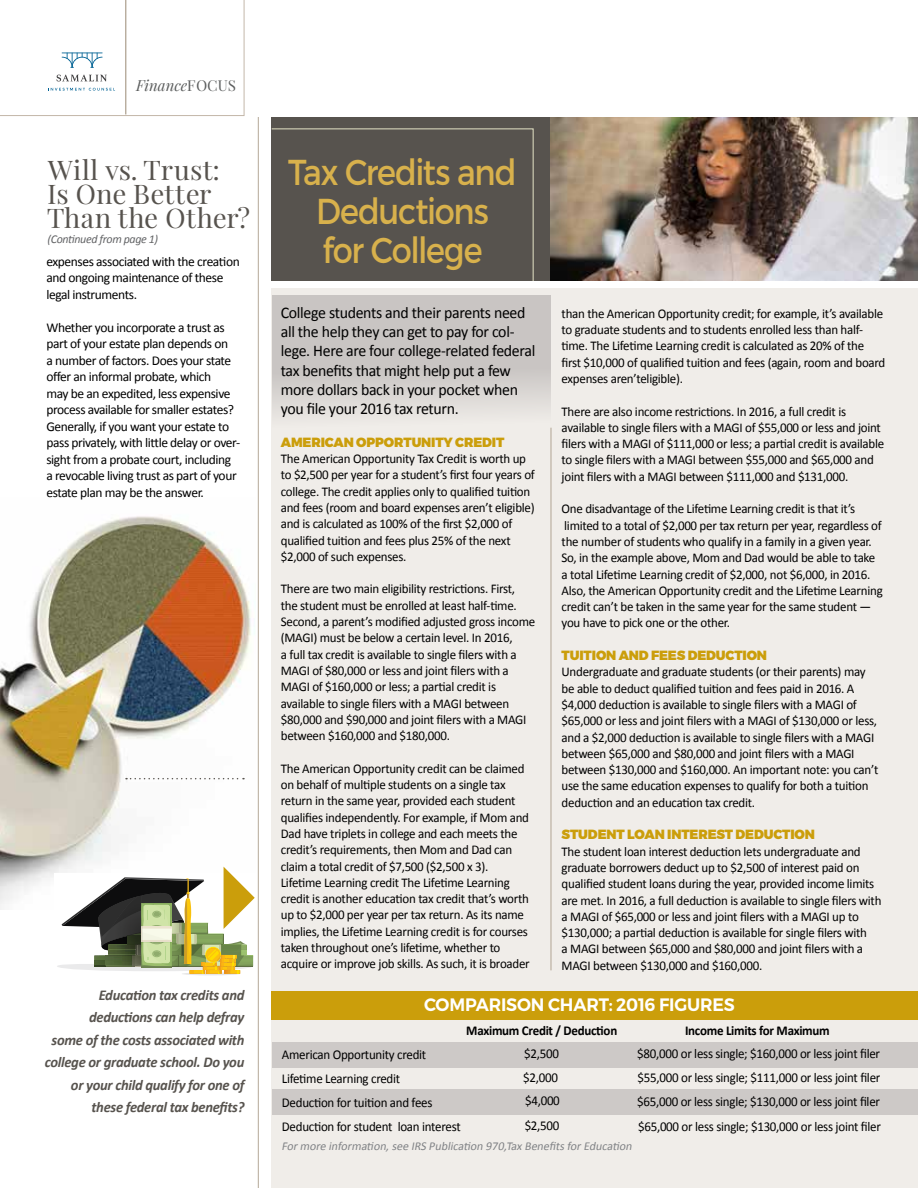
<style>
.page{position:relative;width:918px;height:1188px;background:#fff}
.page>*{position:absolute;margin:0;border:0;box-sizing:border-box;transform-origin:0 0}
.t1{font:36px/39px "Montserrat";letter-spacing:-.04em;color:#d8b14c;text-align:center;scale:.89 1}
.t2{font:27px/24px "Playfair Display";letter-spacing:.015em;color:#57534e}
.t3{font:600 18px "Montserrat";letter-spacing:-.01em;color:#fff;scale:.96 1}
.t4{font:16.35px/19.2px "Calibri";letter-spacing:-.02em;color:#000}
.t5{font:italic 700 15px/22.5px "Calibri";letter-spacing:-.02em;color:#57534e;text-align:right}
.t6{font:italic 15px "Playfair Display";color:#5c5e5e}
.t7{font:13.5px/16.5px "Calibri";letter-spacing:-.03em;color:#000}
.t8{font:13.5px/24px "Calibri";letter-spacing:-.03em;color:#000;scale:.96 1}
.t9{font:700 13.5px "Calibri";letter-spacing:-.02em;color:#000;scale:.96 1}
.t10{font:13.35px/16.4px "Calibri";letter-spacing:-.02em;color:#000}
.t11{font:900 13.35px "Montserrat";letter-spacing:-.01em;color:#cb9e0b}
.t12{font:italic 12px "Calibri";color:#808285}
.t13{font:italic 12px "Calibri";letter-spacing:-.03em;color:#636466}
.s1{font-style:normal}
</style>
<div class="page">
<div style="left:272px;top:284px;width:646px;height:904px;background:#f0ede9"></div>
<div style="left:272px;top:1042px;width:646px;height:26px;background:#cdc9c7"></div>
<div style="left:272px;top:1089px;width:646px;height:26px;background:#cdc9c7"></div>
<img style="left:0;top:516px;width:251px;height:393px">
<div style="left:272px;top:115px;width:644px;height:168px;background:#57534e"></div>
<svg style="left:271px;top:128px;width:263px;height:153px"></svg>
<svg style="left:0;top:0;width:245px;height:116px"></svg>
<hr style="left:551px;top:428px;width:1px;height:542px;background:#9b8b75">
<hr style="left:258px;top:117px;width:1px;height:1071px;background:#9b8b75">
<img style="left:551px;top:117px;width:367px;height:164px">
<div style="left:272px;top:295px;width:279px;height:133px;background:linear-gradient(to bottom,#bfbbb9,#e4e1dd)"></div>
<div style="left:272px;top:991px;width:646px;height:28px;background:#cb9e0b"></div>
<div style="left:54px;top:873px;width:203px;height:108px;background:#fff"></div>
<svg style="left:57px;top:867px;width:198px;height:108px"></svg>
<svg style="left:126px;top:778px;width:118px;height:1px"></svg>
<div style="left:260px;top:281px;width:658px;height:6px;background:#fff"></div>
<div style="left:248px;top:104px;width:670px;height:13px;background:#fff"></div>
<p class="t6" style="left:136px;top:76px;width:102px">Finance<span class="s1">FOCUS</span></p>
<h2 class="t2" style="left:48px;top:157px;width:204px">Will vs. Trust:<br>Is One Better<br>Than the Other?</h2>
<p class="t13" style="left:48px;top:232px;width:112px">(Continued from page 1)</p>
<p class="t7" style="left:46px;top:252px;width:195px">expenses associated with the creation and ongoing maintenance of these legal instruments.</p>
<p class="t7" style="left:46px;top:318px;width:195px">Whether you incorporate a trust as part of your estate plan depends on<br>a number of factors. Does your state offer an informal probate, which<br>may be an expedited, less expensive process available for smaller estates?<br>Generally, if you want your estate to pass privately, with little delay or over&shy;sight from a probate court, including a revocable living trust as part of your estate plan may be the answer.</p>
<p class="t5" style="left:45px;top:983px;width:201px">Education tax credits and deductions can help defray<br>some of the costs associated with college or graduate school. Do you or your child qualify for one of these federal tax benefits?</p>
<h1 class="t1" style="left:288px;top:153px;width:258px">Tax Credits and<br>Deductions<br>for College</h1>
<p class="t4" style="left:281px;top:302px;width:256px">College students and their parents need all the help they can get to pay for col&shy;lege. Here are four college-related federal tax benefits that might help put a few more dollars back in your pocket when you file your 2016 tax return.</p>
<p class="t11" style="left:281px;top:434px;width:225px">AMERICAN OPPORTUNITY CREDIT</p>
<p class="t10" style="left:281px;top:450px;width:256px">The American Opportunity Tax Credit is worth up to $2,500 per year for a student’s first four years of college. The credit applies only to qualified tuition and fees (room and board expenses aren’t eligible) and is calculated as 100% of the first $2,000 of qualified tuition and fees plus 25% of the next $2,000 of such expenses.</p>
<p class="t10" style="left:281px;top:580px;width:256px">There are two main eligibility restrictions. First, the student must be enrolled at least half-time.<br>Second, a parent’s modified adjusted gross income (MAGI) must be below a certain level. In 2016,<br>a full tax credit is available to single filers with a MAGI of $80,000 or less and joint filers with a MAGI of $160,000 or less; a partial credit is available to single filers with a MAGI between $80,000 and $90,000 and joint filers with a MAGI between $160,000 and $180,000.</p>
<p class="t10" style="left:281px;top:760px;width:251px">The American Opportunity credit can be claimed on behalf of multiple students on a single tax return in the same year, provided each student qualifies independently. For example, if Mom and Dad have triplets in college and each meets the credit’s requirements, then Mom and Dad can claim a total credit of $7,500 ($2,500 x 3).<br>Lifetime Learning credit The Lifetime Learning credit is another education tax credit that’s worth up to $2,000 per year per tax return. As its name implies, the Lifetime Learning credit is for courses taken throughout one’s lifetime, whether to acquire or improve job skills. As such, it is broader</p>
<p class="t10" style="left:562px;top:305px;width:325px">than the American Opportunity credit; for example, it’s available to graduate students and to students enrolled less than half&shy;time. The Lifetime Learning credit is calculated as 20% of the first $10,000 of qualified tuition and fees (again, room and board expenses aren’teligible).</p>
<p class="t10" style="left:562px;top:402px;width:324px">There are also income restrictions. In 2016, a full credit is available to single filers with a MAGI of $55,000 or less and joint filers with a MAGI of $111,000 or less; a partial credit is available to single filers with a MAGI between $55,000 and $65,000 and joint filers with a MAGI between $111,000 and $131,000.</p>
<p class="t10" style="left:562px;top:500px;width:323px">One disadvantage of the Lifetime Learning credit is that it’s limited to a total of $2,000 per tax return per year, regardless of the number of students who qualify in a family in a given year.<br>So, in the example above, Mom and Dad would be able to take a total Lifetime Learning credit of $2,000, not $6,000, in 2016.<br>Also, the American Opportunity credit and the Lifetime Learning credit can’t be taken in the same year for the same student — you have to pick one or the other.</p>
<p class="t11" style="left:562px;top:647px;width:207px">TUITION AND FEES DEDUCTION</p>
<p class="t10" style="left:562px;top:663px;width:318px">Undergraduate and graduate students (or their parents) may be able to deduct qualified tuition and fees paid in 2016. A $4,000 deduction is available to single filers with a MAGI of $65,000 or less and joint filers with a MAGI of $130,000 or less, and a $2,000 deduction is available to single filers with a MAGI between $65,000 and $80,000 and joint filers with a MAGI between $130,000 and $160,000. An important note: you can’t use the same education expenses to qualify for both a tuition deduction and an education tax credit.</p>
<p class="t11" style="left:562px;top:826px;width:255px">STUDENT LOAN INTEREST DEDUCTION</p>
<p class="t10" style="left:562px;top:842px;width:321px">The student loan interest deduction lets undergraduate and graduate borrowers deduct up to $2,500 of interest paid on qualified student loans during the year, provided income limits are met. In 2016, a full deduction is available to single filers with a MAGI of $65,000 or less and joint filers with a MAGI up to $130,000; a partial deduction is available for single filers with<br>a MAGI between $65,000 and $80,000 and joint filers with a MAGI between $130,000 and $160,000.</p>
<h3 class="t3" style="left:424px;top:993px;width:325px">COMPARISON CHART: 2016 FIGURES</h3>
<p class="t8" style="left:523px;top:1041px;width:40px;line-height:23.4px">$2,500 $2,000 $4,000</p>
<p class="t8" style="left:525px;top:1113px;width:38px">$2,500</p>
<p class="t9" style="left:466px;top:1022px;width:159px">Maximum Credit / Deduction</p>
<p class="t9" style="left:685px;top:1022px;width:152px">Income Limits for Maximum</p>
<p class="t8" style="left:637px;top:1041px;width:254px">$80,000 or less single; $160,000 or less joint filer</p>
<p class="t8" style="left:282px;top:1042px;width:188px">American Opportunity credit<br>Lifetime Learning credit<br>Deduction for tuition and fees<br>Deduction for student loan interest</p>
<p class="t12" style="left:281px;top:1139px;width:354px">Formore information,see IRS Publication 970,Tax Benefits forEducation</p>
<p class="t8" style="left:637px;top:1064px;width:255px;line-height:24.6px;text-align:justify">$55,000 or less single; $111,000 or less joint filer $65,000 or less single; $130,000 or less joint filer $65,000 or less single; $130,000 or less joint filer</p>
</div>
